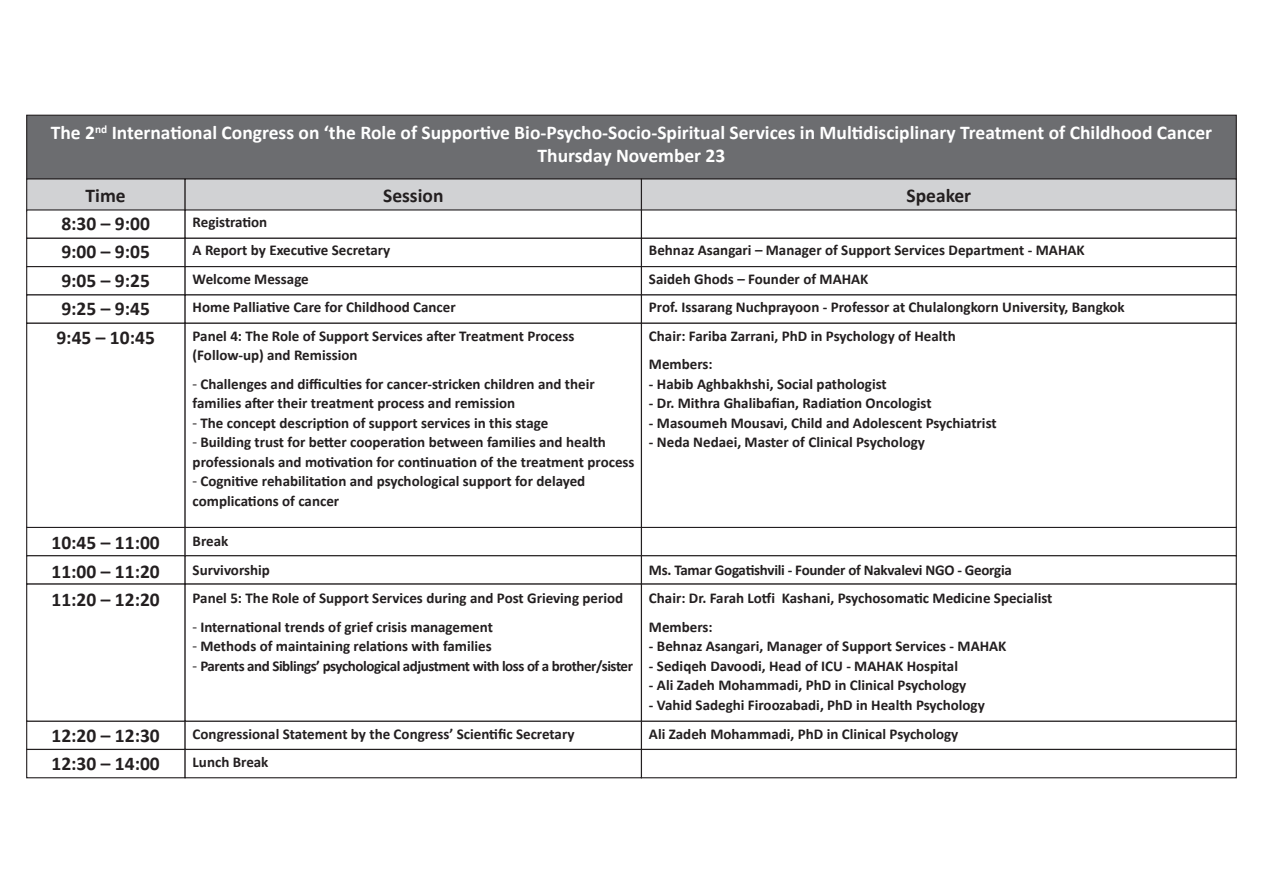
<style>
.page{position:relative;width:1263px;height:893px;background:#fff}
.page>*{position:absolute;margin:0;border:0;box-sizing:border-box;transform-origin:0 0}
.t1{font:700 19.5px/23.4px "Calibri";color:#fff;text-align:center}
.t2{font:700 19.5px/28.5px "Calibri";color:#231f20}
.t3{font:700 15px/28.5px "Calibri";color:#231f20}
.t4{font:700 15px "Calibri";letter-spacing:-.03em;color:#231f20}
.s1{font-family:"Myriad Pro";font-weight:400}
</style>
<div class="page">
<div style="left:26px;top:115px;width:1211px;height:65px;background:#6c6d70;border:1px solid #231f20"></div>
<div style="left:26px;top:178px;width:160px;height:34px;background:#d1d2d4;border:1px solid #231f20"></div>
<div style="left:185px;top:178px;width:457px;height:34px;background:#d1d2d4;border:1px solid #231f20"></div>
<div style="left:641px;top:178px;width:596px;height:34px;background:#d1d2d4;border:1px solid #231f20"></div>
<div style="left:26px;top:209px;width:160px;height:30px;background:#fff"></div>
<div style="left:185px;top:209px;width:457px;height:30px;background:#fff"></div>
<div style="left:641px;top:209px;width:596px;height:30px;background:#fff"></div>
<div style="left:26px;top:555px;width:160px;height:30px;background:#fff;border:1px solid #231f20"></div>
<div style="left:185px;top:555px;width:457px;height:30px;background:#fff;border:1px solid #231f20"></div>
<div style="left:641px;top:555px;width:596px;height:30px;background:#fff;border:1px solid #231f20"></div>
<div style="left:26px;top:749px;width:160px;height:29px;background:#fff;border:1px solid #231f20"></div>
<div style="left:185px;top:749px;width:457px;height:29px;background:#fff;border:1px solid #231f20"></div>
<div style="left:641px;top:749px;width:596px;height:29px;background:#fff;border:1px solid #231f20"></div>
<div style="left:26px;top:583px;width:160px;height:139px;background:#fff;border:1px solid #231f20"></div>
<div style="left:185px;top:583px;width:457px;height:139px;background:#fff;border:1px solid #231f20"></div>
<div style="left:641px;top:583px;width:596px;height:139px;background:#fff;border:1px solid #231f20"></div>
<div style="left:26px;top:238px;width:160px;height:29px;background:#fff;border:1px solid #231f20"></div>
<div style="left:185px;top:238px;width:457px;height:29px;background:#fff;border:1px solid #231f20"></div>
<div style="left:641px;top:238px;width:596px;height:29px;background:#fff;border:1px solid #231f20"></div>
<div style="left:26px;top:266px;width:160px;height:29px;background:#fff;border:1px solid #231f20"></div>
<div style="left:185px;top:266px;width:457px;height:29px;background:#fff;border:1px solid #231f20"></div>
<div style="left:641px;top:266px;width:596px;height:29px;background:#fff;border:1px solid #231f20"></div>
<div style="left:26px;top:294px;width:160px;height:30px;background:#fff;border:1px solid #231f20"></div>
<div style="left:185px;top:294px;width:457px;height:30px;background:#fff;border:1px solid #231f20"></div>
<div style="left:641px;top:294px;width:596px;height:30px;background:#fff;border:1px solid #231f20"></div>
<div style="left:26px;top:323px;width:160px;height:205px;background:#fff;border:1px solid #231f20"></div>
<div style="left:185px;top:323px;width:457px;height:205px;background:#fff;border:1px solid #231f20"></div>
<div style="left:641px;top:323px;width:596px;height:205px;background:#fff;border:1px solid #231f20"></div>
<h1 class="t1" style="left:51px;top:121px;width:1163px">The 2<sup>nd</sup> International Congress on ‘the Role of Supportive Bio-Psycho-Socio-Spiritual Services in Multidisciplinary Treatment of Childhood Cancer<br>Thursday November 23</h1>
<h1 class="t2" style="left:86px;top:181px;width:42px">Time</h1>
<h1 class="t2" style="left:383px;top:181px;width:62px">Session</h1>
<h1 class="t2" style="left:906px;top:181px;width:66px">Speaker</h1>
<h1 class="t2" style="left:56px;top:209px;width:100px">8:30 – 9:00<br>9:00 – 9:05<br>9:05 – 9:25<br>9:25 – 9:45<br>9:45 – 10:45</h1>
<p class="t3" style="left:193px;top:207px;width:383px">Registration<br>A Report by Executive Secretary<br>Welcome Message<br>Home Palliative Care for Childhood Cancer<br>Panel 4: The Role of Support Services after Treatment Process</p>
<p class="t3" style="left:193px;top:341px;width:166px">(Follow-up) and Remission</p>
<p class="t3" style="left:193px;top:374px;width:404px;line-height:19.5px"><span class="s1">-</span> Challenges and difficulties for cancer-stricken children and their families after their treatment process and remission</p>
<p class="t3" style="left:193px;top:408px;width:357px"><span class="s1">-</span> The concept description of support services in this stage</p>
<p class="t3" style="left:193px;top:432px;width:443px;line-height:19.5px"><span class="s1">-</span> Building trust for better cooperation between families and health professionals and motivation for continuation of the treatment process</p>
<p class="t3" style="left:193px;top:471px;width:394px;line-height:19.5px"><span class="s1">-</span> Cognitive rehabilitation and psychological support for delayed complications of cancer</p>
<p class="t3" style="left:649px;top:236px;width:477px">Behnaz Asangari – Manager of Support Services Department - MAHAK Saideh Ghods – Founder of MAHAK<br>Prof. Issarang Nuchprayoon - Professor at Chulalongkorn University, Bangkok Chair: Fariba Zarrani, PhD in Psychology of Health<br>Members:</p>
<p class="t3" style="left:649px;top:369px;width:239px">- Habib Aghbakhshi, Social pathologist</p>
<p class="t3" style="left:649px;top:389px;width:284px">- Dr. Mithra Ghalibafian, Radiation Oncologist</p>
<p class="t3" style="left:649px;top:408px;width:349px">- Masoumeh Mousavi, Child and Adolescent Psychiatrist</p>
<p class="t3" style="left:649px;top:428px;width:278px">- Neda Nedaei, Master of Clinical Psychology</p>
<h1 class="t2" style="left:51px;top:528px;width:110px;text-align:justify">10:45 – 11:00<br>11:00 – 11:20<br>11:20 – 12:20</h1>
<p class="t3" style="left:193px;top:527px;width:432px">Break<br>Survivorship<br>Panel 5: The Role of Support Services during and Post Grieving period</p>
<p class="t3" style="left:193px;top:612px;width:302px"><span class="s1">-</span> International trends of grief crisis management</p>
<p class="t3" style="left:193px;top:632px;width:301px"><span class="s1">-</span> Methods of maintaining relations with families</p>
<p class="t4" style="left:193px;top:656px;width:442px"><span class="s1">-</span> Parents and Siblings’ psychological adjustment with loss of a brother/sister</p>
<p class="t3" style="left:649px;top:555px;width:405px">Ms. Tamar Gogatishvili - Founder of Nakvalevi NGO - Georgia<br>Chair: Dr. Farah Lotfi Kashani, Psychosomatic Medicine Specialist<br>Members:</p>
<p class="t3" style="left:649px;top:632px;width:359px">- Behnaz Asangari, Manager of Support Services - MAHAK</p>
<p class="t3" style="left:649px;top:651px;width:311px">- Sediqeh Davoodi, Head of ICU - MAHAK Hospital</p>
<p class="t3" style="left:649px;top:671px;width:319px">- Ali Zadeh Mohammadi, PhD in Clinical Psychology</p>
<p class="t3" style="left:649px;top:690px;width:337px">- Vahid Sadeghi Firoozabadi, PhD in Health Psychology</p>
<p class="t3" style="left:193px;top:719px;width:383px">Congressional Statement by the Congress’ Scientific Secretary<br>Lunch Break</p>
<h1 class="t2" style="left:51px;top:721px;width:110px">12:20 – 12:30<br>12:30 – 14:00</h1>
<p class="t3" style="left:649px;top:719px;width:311px">Ali Zadeh Mohammadi, PhD in Clinical Psychology</p>
</div>
